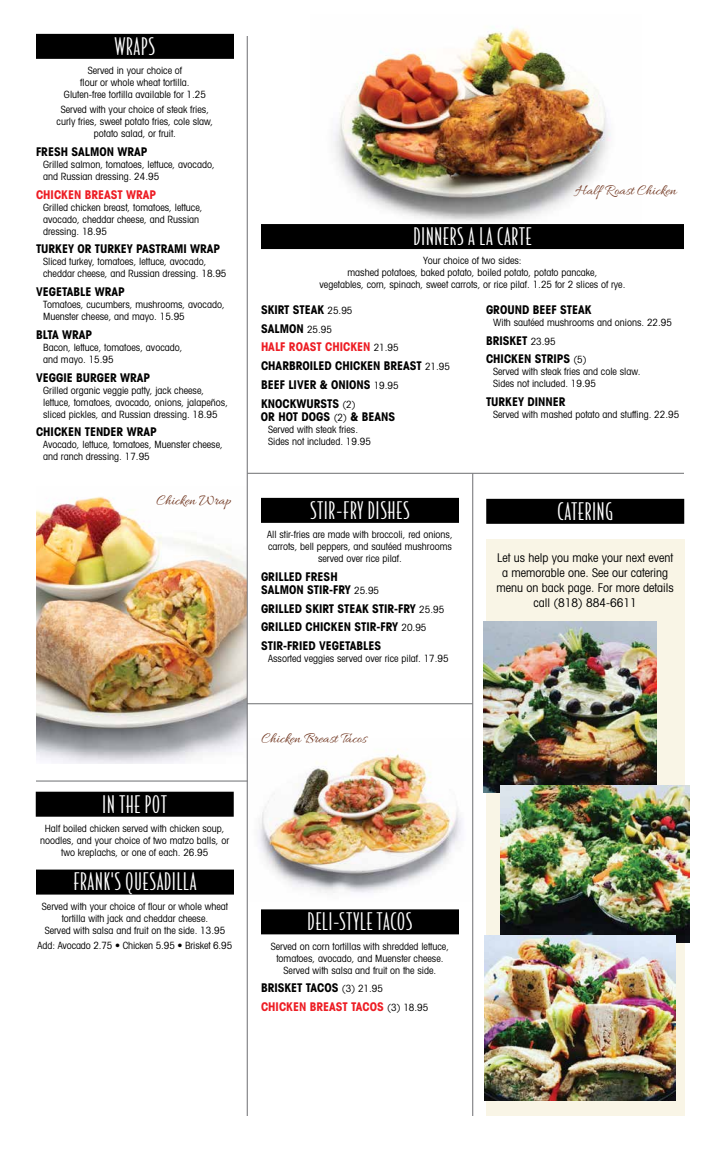
<style>
.page{position:relative;width:720px;height:1152px;background:#fff}
.page>*{position:absolute;margin:0;border:0;box-sizing:border-box;transform-origin:0 0}
.t1{font:300 23px "Bodega Sans";letter-spacing:.04em;color:#fff}
.t2{font:15px "Allura";color:#713721}
.t3{font:700 condensed 12px/18.8px "Avant Garde";color:#000}
.t4{font:condensed 12px/15px "Avant Garde";color:#000;text-align:center}
.t5{font:700 condensed 12px/18.8px "Avant Garde";color:#ed1d24}
.t6{font:condensed 10px/12px "Avant Garde";color:#000}
.s1{font-weight:400;font-size:10px}
.s2{color:#ed1d24}
.s3{color:#000}
.s4{font-weight:400;font-size:10px;color:#000}
</style>
<div class="page">
<img style="left:333px;top:28px;width:278px;height:194px">
<img style="left:36px;top:487px;width:211px;height:276px">
<img style="left:258px;top:749px;width:204px;height:144px">
<hr style="left:247px;top:36px;width:1px;height:1080px;background:#6d6e71">
<hr style="left:472px;top:474px;width:1px;height:642px;background:#6d6e71">
<hr style="left:36px;top:781px;width:212px;height:1px;background:#6d6e71">
<hr style="left:248px;top:473px;width:436px;height:1px;background:#6d6e71">
<hr style="left:247px;top:704px;width:225px;height:1px;background:#6d6e71">
<div style="left:486px;top:539px;width:198px;height:577px;background:#f9f5e6"></div>
<img style="left:483px;top:621px;width:173px;height:171px">
<img style="left:500px;top:786px;width:189px;height:157px">
<img style="left:484px;top:935px;width:191px;height:166px">
<div style="left:36px;top:34px;width:198px;height:25px;background:#000"></div>
<div style="left:36px;top:870px;width:198px;height:25px;background:#000"></div>
<div style="left:36px;top:792px;width:198px;height:25px;background:#000"></div>
<div style="left:261px;top:498px;width:198px;height:25px;background:#000"></div>
<div style="left:261px;top:909px;width:198px;height:25px;background:#000"></div>
<div style="left:261px;top:224px;width:423px;height:25px;background:#000"></div>
<div style="left:486px;top:499px;width:198px;height:25px;background:#000"></div>
<h1 class="t1" style="left:115px;top:33px;width:42px">WRAPS</h1>
<p class="t6" style="left:64px;top:64px;width:144px;text-align:center">Served in your choice of<br>flour or whole wheat tortilla.<br>Gluten-free tortilla available for 1.25</p>
<p class="t6" style="left:57px;top:103px;width:158px;text-align:center">Served with your choice of steak fries, curly fries, sweet potato fries, cole slaw, potato salad, or fruit.</p>
<p class="t3" style="left:36px;top:142px;width:113px">FRESH SALMON WRAP</p>
<p class="t6" style="left:43px;top:158px;width:173px">Grilled salmon, tomatoes, lettuce, avocado, and Russian dressing. 24.95</p>
<p class="t5" style="left:36px;top:185px;width:122px">CHICKEN BREAST WRAP</p>
<p class="t6" style="left:43px;top:201px;width:161px">Grilled chicken breast, tomatoes, lettuce, avocado, cheddar cheese, and Russian dressing. 18.95</p>
<p class="t3" style="left:36px;top:239px;width:186px">TURKEY OR TURKEY PASTRAMI WRAP</p>
<p class="t6" style="left:43px;top:255px;width:185px">Sliced turkey, tomatoes, lettuce, avocado, cheddar cheese, and Russian dressing. 18.95</p>
<p class="t3" style="left:36px;top:282px;width:90px">VEGETABLE WRAP</p>
<p class="t6" style="left:43px;top:298px;width:183px">Tomatoes, cucumbers, mushrooms, avocado,<br>Muenster cheese, and mayo. 15.95</p>
<p class="t3" style="left:36px;top:325px;width:58px">BLTA WRAP</p>
<p class="t6" style="left:43px;top:341px;width:141px">Bacon, lettuce, tomatoes, avocado, and mayo. 15.95</p>
<p class="t3" style="left:36px;top:368px;width:116px">VEGGIE BURGER WRAP</p>
<p class="t6" style="left:43px;top:384px;width:186px">Grilled organic veggie patty, jack cheese, lettuce, tomatoes, avocado, onions, jalapeños, sliced pickles, and Russian dressing. 18.95</p>
<p class="t3" style="left:36px;top:422px;width:122px">CHICKEN TENDER WRAP</p>
<p class="t6" style="left:43px;top:439px;width:181px">Avocado, lettuce, tomatoes, Muenster cheese, and ranch dressing. 17.95</p>
<h2 class="t2" style="left:157px;top:492px;width:76px">Chicken Wrap</h2>
<h1 class="t1" style="left:103px;top:790px;width:66px">IN THE POT</h1>
<p class="t6" style="left:40px;top:822px;width:190px;text-align:center">Half boiled chicken served with chicken soup, noodles, and your choice of two matzo balls, or two kreplachs, or one of each. 26.95</p>
<h1 class="t1" style="left:74px;top:868px;width:124px">FRANK'S QUESADILLA</h1>
<p class="t6" style="left:42px;top:900px;width:188px;text-align:center">Served with your choice of flour or whole wheat tortilla with jack and cheddar cheese.<br>Served with salsa and fruit on the side. 13.95</p>
<p class="t6" style="left:38px;top:939px;width:196px">Add: Avocado 2.75 • Chicken 5.95 • Brisket 6.95</p>
<h2 class="t2" style="left:575px;top:182px;width:103px">Half Roast Chicken</h2>
<h1 class="t1" style="left:414px;top:223px;width:119px">DINNERS A LA CARTE</h1>
<p class="t6" style="left:319px;top:254px;width:308px;text-align:center">Your choice of two sides:<br>mashed potatoes, baked potato, boiled potato, potato pancake,<br>vegetables, corn, spinach, sweet carrots, or rice pilaf. 1.25 for 2 slices of rye.</p>
<p class="t3" style="left:261px;top:300px;width:191px">SKIRT STEAK <span class="s1">25.95<br></span>SALMON <span class="s1">25.95<br></span><span class="s2">HALF ROAST CHICKEN</span> <span class="s1">21.95<br></span>CHARBROILED CHICKEN BREAST <span class="s1">21.95<br></span>BEEF LIVER &amp; ONIONS <span class="s1">19.95<br></span>KNOCKWURSTS <span class="s1">(2)</span></p>
<p class="t3" style="left:261px;top:407px;width:136px">OR HOT DOGS <span class="s1">(2)</span> &amp; BEANS</p>
<p class="t6" style="left:268px;top:423px;width:104px">Served with steak fries.<br>Sides not included. 19.95</p>
<h1 class="t1" style="left:310px;top:497px;width:101px">STIR-FRY DISHES</h1>
<p class="t6" style="left:267px;top:528px;width:187px;text-align:center">All stir-fries are made with broccoli, red onions, carrots, bell peppers, and sautéed mushrooms served over rice pilaf.</p>
<p class="t3" style="left:261px;top:570px;width:120px;line-height:13px">GRILLED FRESH<br>SALMON STIR-FRY <span class="s1">25.95</span></p>
<p class="t3" style="left:261px;top:599px;width:185px">GRILLED SKIRT STEAK STIR-FRY <span class="s1">25.95<br></span>GRILLED CHICKEN STIR-FRY <span class="s1">20.95<br></span>STIR-FRIED VEGETABLES</p>
<p class="t6" style="left:268px;top:652px;width:182px">Assorted veggies served over rice pilaf. 17.95</p>
<h2 class="t2" style="left:261px;top:730px;width:107px">Chicken Breast Tacos</h2>
<p class="t3" style="left:486px;top:300px;width:107px">GROUND BEEF STEAK</p>
<p class="t6" style="left:493px;top:316px;width:180px">With sautéed mushrooms and onions. 22.95</p>
<p class="t3" style="left:486px;top:331px;width:102px">BRISKET <span class="s1">23.95<br></span>CHICKEN STRIPS <span class="s1">(5)</span></p>
<p class="t6" style="left:493px;top:366px;width:149px">Served with steak fries and cole slaw.<br>Sides not included. 19.95</p>
<p class="t3" style="left:486px;top:392px;width:81px">TURKEY DINNER</p>
<p class="t6" style="left:493px;top:408px;width:188px">Served with mashed potato and stuffing. 22.95</p>
<h1 class="t1" style="left:557px;top:498px;width:57px">CATERING</h1>
<p class="t4" style="left:497px;top:550px;width:179px">Let us help you make your next event a memorable one. See our catering menu on back page. For more details call (818) 884-6611</p>
<h1 class="t1" style="left:308px;top:908px;width:106px">DELI-STYLE TACOS</h1>
<p class="t6" style="left:271px;top:940px;width:180px;text-align:center">Served on corn tortillas with shredded lettuce, tomatoes, avocado, and Muenster cheese.<br>Served with salsa and fruit on the side.</p>
<p class="t5" style="left:261px;top:978px;width:169px"><span class="s3">BRISKET TACOS</span> <span class="s4">(3) 21.95<br></span>CHICKEN BREAST TACOS <span class="s4">(3) 18.95</span></p>
</div>
